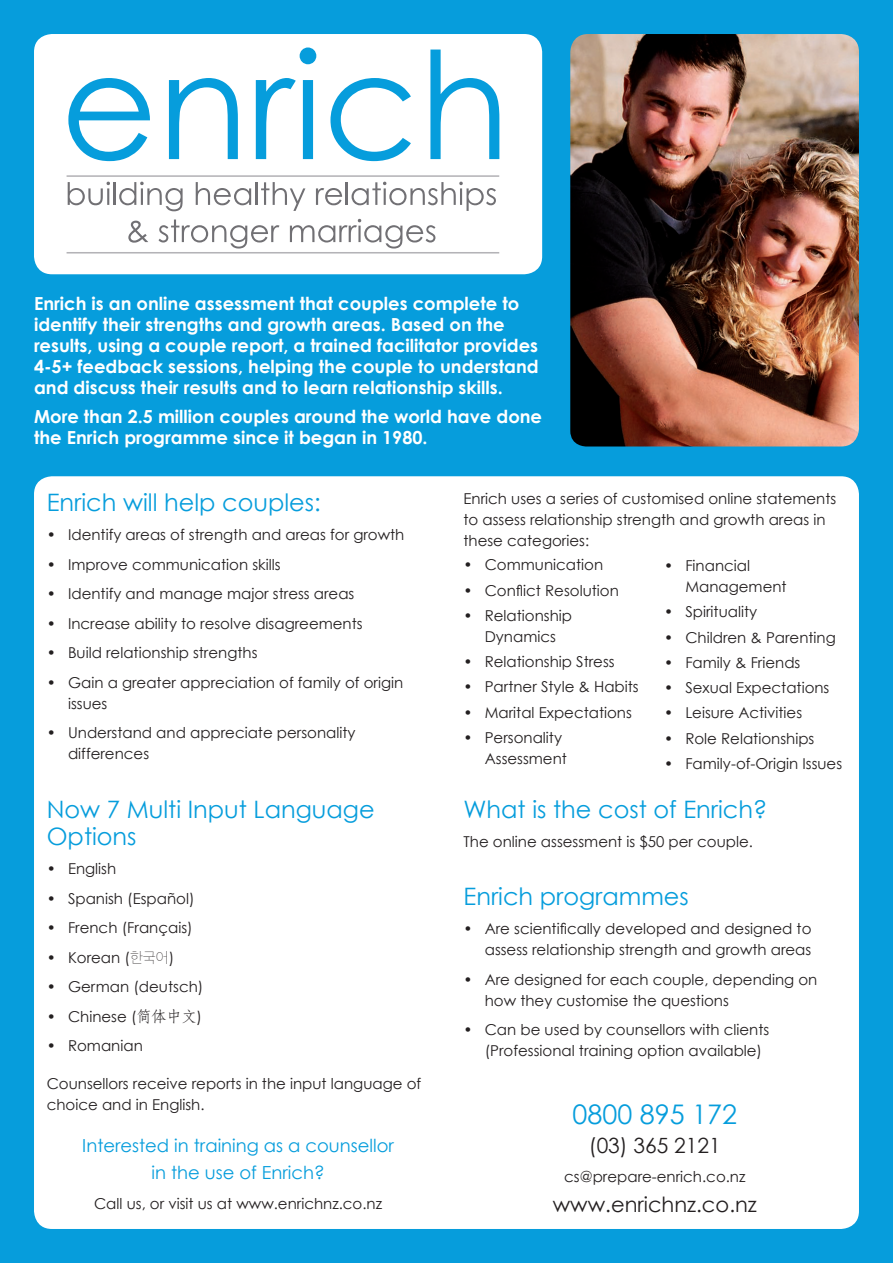
<style>
.page{position:relative;width:893px;height:1263px;background:#069ddc}
.page>*{position:absolute;margin:0;border:0;box-sizing:border-box;transform-origin:0 0}
.t1{font:27px "Century Gothic";color:#069ddc}
.t2{font:24px/27px "Century Gothic";color:#069ddc}
.t3{font:21px "Century Gothic";color:#231f20}
.t4{font:700 18px/21px "Century Gothic";color:#fff}
.t5{font:18px/27px "Century Gothic";color:#069ddc;text-align:center}
.t6{font:15px/21px "Century Gothic";color:#231f20}
.s1{font-family:"Apple SD Gothic Neo";font-weight:100}
.s2{font-family:"Adobe Fangsong Std"}
</style>
<div class="page">
<div style="left:34px;top:476px;width:825px;height:753px;background:#fff;border-radius:18px"></div>
<img style="left:570px;top:34px;width:289px;height:412px">
<div style="left:34px;top:34px;width:508px;height:240px;background:#fff;border-radius:18px"></div>
<svg style="left:66px;top:49px;width:434px;height:205px"></svg>
<svg style="left:68px;top:78px;width:82px;height:83px"></svg>
<svg style="left:169px;top:78px;width:69px;height:81px"></svg>
<svg style="left:256px;top:47px;width:60px;height:112px"></svg>
<svg style="left:330px;top:78px;width:81px;height:83px"></svg>
<svg style="left:430px;top:50px;width:69px;height:109px"></svg>
<hr style="left:67px;top:175px;width:432px;height:2px;background:#b4b3b7">
<hr style="left:67px;top:252px;width:432px;height:2px;background:#b4b3b7">
<svg style="left:68px;top:182px;width:42px;height:23px"></svg>
<hr style="left:113px;top:182px;width:3px;height:23px;background:#717074">
<svg style="left:119px;top:182px;width:64px;height:29px"></svg>
<svg style="left:196px;top:182px;width:55px;height:23px"></svg>
<hr style="left:256px;top:182px;width:2px;height:23px;background:#717074">
<svg style="left:261px;top:182px;width:44px;height:29px"></svg>
<svg style="left:316px;top:188px;width:26px;height:17px"></svg>
<hr style="left:346px;top:182px;width:2px;height:23px;background:#717074">
<svg style="left:352px;top:182px;width:144px;height:29px"></svg>
<svg style="left:128px;top:221px;width:20px;height:22px"></svg>
<svg style="left:158px;top:219px;width:121px;height:30px"></svg>
<svg style="left:290px;top:219px;width:145px;height:30px"></svg>
<p class="t4" style="left:34px;top:292px;width:506px">Enrich is an online assessment that couples complete to identify their strengths and growth areas. Based on the results, using a couple report, a trained facilitator provides 4-5+ feedback sessions, helping the couple to understand and discuss their results and to learn relationship skills.</p>
<p class="t4" style="left:34px;top:406px;width:510px">More than 2.5 million couples around the world have done the Enrich programme since it began in 1980.</p>
<h2 class="t2" style="left:47px;top:488px;width:275px">Enrich will help couples:</h2>
<p class="t6" style="left:47px;top:524px;width:359px">• Identify areas of strength and areas for growth</p>
<p class="t6" style="left:47px;top:554px;width:235px">• Improve communication skills</p>
<p class="t6" style="left:47px;top:583px;width:309px">• Identify and manage major stress areas</p>
<p class="t6" style="left:47px;top:613px;width:317px">• Increase ability to resolve disagreements</p>
<p class="t6" style="left:47px;top:642px;width:212px">• Build relationship strengths</p>
<p class="t6" style="left:68px;top:672px;width:337px;text-indent:-21px">• Gain a greater appreciation of family of origin issues</p>
<p class="t6" style="left:68px;top:722px;width:289px;text-indent:-21px">• Understand and appreciate personality differences</p>
<h2 class="t2" style="left:47px;top:795px;width:329px">Now 7 Multi Input Language<br>Options</h2>
<p class="t6" style="left:47px;top:858px;width:71px">• English</p>
<p class="t6" style="left:47px;top:887px;width:149px">• Spanish (Español)</p>
<p class="t6" style="left:47px;top:917px;width:147px">• French (Français)</p>
<p class="t6" style="left:47px;top:946px;width:129px">• Korean (<span class="s1">한국어</span>)</p>
<p class="t6" style="left:47px;top:976px;width:158px">• German (deutsch)</p>
<p class="t6" style="left:47px;top:1005px;width:157px">• Chinese (<span class="s2">简体中文</span>)</p>
<p class="t6" style="left:47px;top:1035px;width:98px">• Romanian</p>
<p class="t6" style="left:47px;top:1073px;width:376px">Counsellors receive reports in the input language of choice and in English.</p>
<p class="t5" style="left:82px;top:1132px;width:313px">Interested in training as a counsellor in the use of Enrich?</p>
<p class="t6" style="left:94px;top:1192px;width:289px">Call us, or visit us at www.enrichnz.co.nz</p>
<p class="t6" style="left:463px;top:488px;width:374px">Enrich uses a series of customised online statements to assess relationship strength and growth areas in these categories:</p>
<p class="t6" style="left:463px;top:554px;width:141px">• Communication</p>
<p class="t6" style="left:463px;top:579px;width:157px">• Conflict Resolution</p>
<p class="t6" style="left:463px;top:605px;width:110px;text-align:center">• Relationship<br>Dynamics</p>
<p class="t6" style="left:463px;top:651px;width:153px">• Relationship Stress</p>
<p class="t6" style="left:463px;top:676px;width:177px">• Partner Style &amp; Habits</p>
<p class="t6" style="left:463px;top:701px;width:170px">• Marital Expectations</p>
<p class="t6" style="left:485px;top:727px;width:84px;text-indent:-21px">• Personality<br>Assessment</p>
<p class="t6" style="left:685px;top:555px;width:103px;text-indent:-21px">• Financial<br>Management</p>
<p class="t6" style="left:664px;top:601px;width:95px">• Spirituality</p>
<p class="t6" style="left:664px;top:626px;width:173px">• Children &amp; Parenting</p>
<p class="t6" style="left:664px;top:652px;width:138px">• Family &amp; Friends</p>
<p class="t6" style="left:664px;top:677px;width:167px">• Sexual Expectations</p>
<p class="t6" style="left:664px;top:702px;width:140px">• Leisure Activities</p>
<p class="t6" style="left:664px;top:727px;width:152px">• Role Relationships</p>
<p class="t6" style="left:664px;top:753px;width:180px">• Family-of-Origin Issues</p>
<h2 class="t2" style="left:463px;top:795px;width:305px">What is the cost of Enrich?</h2>
<p class="t6" style="left:463px;top:831px;width:291px">The online assessment is $50 per couple.</p>
<h2 class="t2" style="left:463px;top:882px;width:227px">Enrich programmes</h2>
<p class="t6" style="left:463px;top:918px;width:349px;text-align:right">• Are scientifically developed and designed to assess relationship strength and growth areas</p>
<p class="t6" style="left:485px;top:968px;width:334px;text-indent:-21px">• Are designed for each couple, depending on how they customise the questions</p>
<p class="t6" style="left:485px;top:1019px;width:286px;text-indent:-21px">• Can be used by counsellors with clients (Professional training option available)</p>
<h1 class="t1" style="left:573px;top:1097px;width:166px">0800 895 172</h1>
<h3 class="t3" style="left:589px;top:1132px;width:133px">(03) 365 2121</h3>
<p class="t6" style="left:564px;top:1166px;width:183px">cs@prepare-enrich.co.nz</p>
<h3 class="t3" style="left:553px;top:1191px;width:205px">www.enrichnz.co.nz</h3>
</div>
